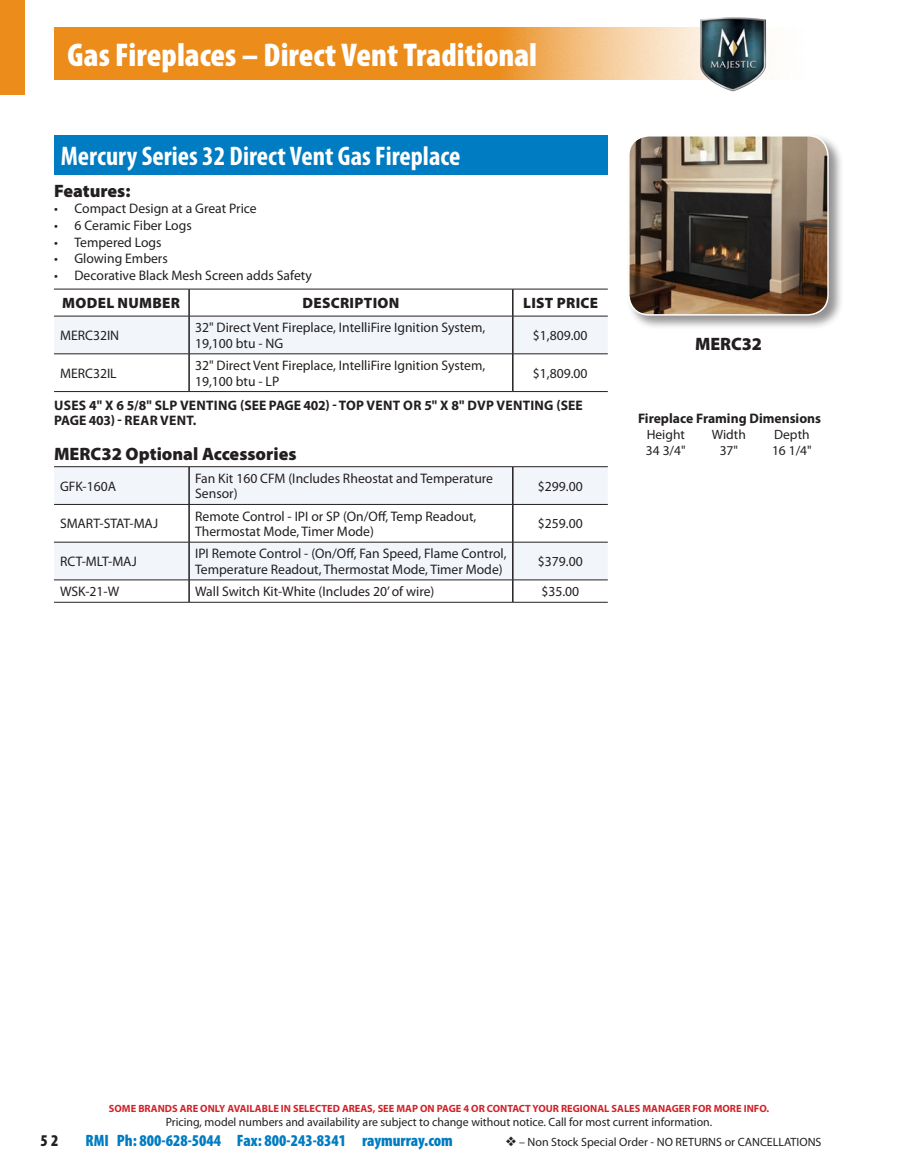
<style>
.page{position:relative;width:905px;height:1168px;background:#fff}
.page>*{position:absolute;margin:0;border:0;box-sizing:border-box;transform-origin:0 0}
.t1{font:900 condensed 33px "Myriad Pro";color:#fff}
.t2{font:700 condensed 27px "Myriad Pro";color:#fff}
.t3{font:900 18px "Myriad Pro";color:#231f20}
.t4{font:900 condensed 16.5px "Myriad Pro";color:#007cc2}
.t5{font:900 condensed 16.5px "Myriad Pro";color:#231f20}
.t6{font:900 15px "Myriad Pro";letter-spacing:.02em;color:#231f20}
.t7{font:13.8px/15.3px "Myriad Pro";color:#231f20}
.t8{font:700 13.8px/15.3px "Myriad Pro";letter-spacing:.02em;color:#231f20}
.t9{font:700 13.8px "Myriad Pro";color:#231f20}
.t10{font:13.5px "Myriad Pro";color:#231f20}
.t11{font:12px "Myriad Pro";color:#231f20}
.t12{font:700 10.5px "Myriad Pro";color:#d1232a}
</style>
<div class="page">
<div style="left:54px;top:135px;width:554px;height:39px;background:#007cc2"></div>
<div style="left:54px;top:316px;width:554px;height:38px;background:#f2f6fb"></div>
<svg style="left:54px;top:354px;width:554px;height:248px"></svg>
<hr style="left:188px;top:289px;width:2px;height:27px;background:#231f20">
<svg style="left:512px;top:290px;width:1px;height:26px"></svg>
<hr style="left:188px;top:316px;width:2px;height:38px;background:#231f20">
<hr style="left:512px;top:316px;width:1px;height:38px;background:#231f20">
<hr style="left:188px;top:354px;width:2px;height:37px;background:#231f20">
<hr style="left:512px;top:354px;width:1px;height:37px;background:#231f20">
<hr style="left:188px;top:467px;width:2px;height:37px;background:#231f20">
<hr style="left:512px;top:467px;width:1px;height:37px;background:#231f20">
<hr style="left:188px;top:505px;width:2px;height:37px;background:#231f20">
<hr style="left:512px;top:505px;width:1px;height:37px;background:#231f20">
<hr style="left:188px;top:542px;width:2px;height:38px;background:#231f20">
<hr style="left:512px;top:542px;width:1px;height:38px;background:#231f20">
<hr style="left:188px;top:580px;width:2px;height:22px;background:#231f20">
<svg style="left:512px;top:581px;width:1px;height:21px"></svg>
<hr style="left:54px;top:316px;width:135px;height:1px;background:#231f20">
<hr style="left:189px;top:316px;width:324px;height:1px;background:#231f20">
<hr style="left:513px;top:316px;width:94px;height:1px;background:#231f20">
<hr style="left:54px;top:354px;width:135px;height:1px;background:#231f20">
<hr style="left:189px;top:354px;width:324px;height:1px;background:#231f20">
<hr style="left:513px;top:354px;width:94px;height:1px;background:#231f20">
<hr style="left:54px;top:391px;width:135px;height:1px;background:#231f20">
<hr style="left:189px;top:391px;width:324px;height:1px;background:#231f20">
<hr style="left:513px;top:391px;width:94px;height:1px;background:#231f20">
<hr style="left:54px;top:466px;width:135px;height:1px;background:#231f20">
<hr style="left:189px;top:466px;width:324px;height:1px;background:#231f20">
<hr style="left:513px;top:466px;width:94px;height:1px;background:#231f20">
<hr style="left:54px;top:504px;width:135px;height:1px;background:#231f20">
<hr style="left:189px;top:504px;width:324px;height:1px;background:#231f20">
<hr style="left:513px;top:504px;width:94px;height:1px;background:#231f20">
<hr style="left:54px;top:542px;width:135px;height:1px;background:#231f20">
<hr style="left:189px;top:542px;width:324px;height:1px;background:#231f20">
<hr style="left:513px;top:542px;width:94px;height:1px;background:#231f20">
<hr style="left:54px;top:580px;width:135px;height:1px;background:#231f20">
<hr style="left:189px;top:580px;width:324px;height:1px;background:#231f20">
<hr style="left:513px;top:580px;width:94px;height:1px;background:#231f20">
<hr style="left:54px;top:602px;width:135px;height:1px;background:#231f20">
<hr style="left:189px;top:602px;width:324px;height:1px;background:#231f20">
<hr style="left:513px;top:602px;width:94px;height:1px;background:#231f20">
<hr style="left:54px;top:289px;width:135px;height:1px;background:#231f20">
<hr style="left:189px;top:289px;width:324px;height:1px;background:#231f20">
<hr style="left:513px;top:289px;width:94px;height:1px;background:#231f20">
<div style="left:626px;top:134px;width:217px;height:197px;background:#231f20;opacity:.49"></div>
<img style="left:628px;top:136px;width:200px;height:179px">
<div style="left:628px;top:135px;width:200px;height:181px;border:2px solid #fff;border-radius:20px"></div>
<svg style="left:54px;top:27px;width:727px;height:53px;background:#ed9d3e"></svg>
<img style="left:692px;top:17px;width:81px;height:75px">
<div style="left:0;top:0;width:25px;height:95px;background:#eb8c1b"></div>
<h1 class="t1" style="left:68px;top:34px;width:471px">Gas Fireplaces – Direct Vent Traditional</h1>
<h2 class="t2" style="left:61px;top:139px;width:401px">Mercury Series 32 Direct Vent Gas Fireplace</h2>
<h3 class="t3" style="left:54px;top:179px;width:78px">Features:</h3>
<p class="t7" style="left:54px;top:201px;width:204px">• Compact Design at a Great Price</p>
<p class="t7" style="left:54px;top:218px;width:139px">• 6 Ceramic Fiber Logs</p>
<p class="t7" style="left:54px;top:234px;width:109px">• Tempered Logs</p>
<p class="t7" style="left:54px;top:251px;width:115px">• Glowing Embers</p>
<p class="t7" style="left:54px;top:267px;width:259px">• Decorative Black Mesh Screen adds Safety</p>
<p class="t6" style="left:62px;top:293px;width:119px">MODEL NUMBER</p>
<p class="t6" style="left:302px;top:293px;width:98px">DESCRIPTION</p>
<p class="t6" style="left:523px;top:293px;width:77px">LIST PRICE</p>
<p class="t7" style="left:60px;top:328px;width:61px">MERC32IN</p>
<p class="t7" style="left:195px;top:320px;width:292px">32" Direct Vent Fireplace, IntelliFire Ignition System,<br>19,100 btu - NG</p>
<p class="t7" style="left:533px;top:328px;width:56px">$1,809.00</p>
<p class="t7" style="left:60px;top:365px;width:58px">MERC32IL</p>
<p class="t7" style="left:195px;top:358px;width:292px">32" Direct Vent Fireplace, IntelliFire Ignition System,<br>19,100 btu - LP</p>
<p class="t7" style="left:533px;top:365px;width:56px">$1,809.00</p>
<p class="t8" style="left:54px;top:397px;width:530px">USES 4" X 6 5/8" SLP VENTING (SEE PAGE 402) - TOP VENT OR 5" X 8" DVP VENTING (SEE<br>PAGE 403) - REAR VENT.</p>
<h3 class="t3" style="left:54px;top:442px;width:244px">MERC32 Optional Accessories</h3>
<p class="t7" style="left:60px;top:478px;width:58px">GFK-160A</p>
<p class="t7" style="left:195px;top:470px;width:299px">Fan Kit 160 CFM (Includes Rheostat and Temperature<br>Sensor)</p>
<p class="t7" style="left:538px;top:478px;width:46px">$299.00</p>
<p class="t7" style="left:60px;top:516px;width:100px">SMART-STAT-MAJ</p>
<p class="t7" style="left:195px;top:508px;width:283px">Remote Control - IPI or SP (On/Off, Temp Readout,<br>Thermostat Mode, Timer Mode)</p>
<p class="t7" style="left:538px;top:516px;width:46px">$259.00</p>
<p class="t7" style="left:60px;top:554px;width:78px">RCT-MLT-MAJ</p>
<p class="t7" style="left:195px;top:546px;width:313px">IPI Remote Control - (On/Off, Fan Speed, Flame Control,<br>Temperature Readout, Thermostat Mode, Timer Mode)</p>
<p class="t7" style="left:538px;top:554px;width:46px">$379.00</p>
<p class="t7" style="left:60px;top:584px;width:61px">WSK-21-W</p>
<p class="t7" style="left:195px;top:584px;width:241px">Wall Switch Kit-White (Includes 20’ of wire)</p>
<p class="t7" style="left:541px;top:584px;width:39px">$35.00</p>
<h3 class="t3" style="left:695px;top:332px;width:69px">MERC32</h3>
<p class="t9" style="left:638px;top:409px;width:185px">Fireplace Framing Dimensions</p>
<p class="t10" style="left:646px;top:426px;width:40px">Height</p>
<p class="t10" style="left:711px;top:426px;width:35px">Width</p>
<p class="t10" style="left:774px;top:426px;width:37px">Depth</p>
<p class="t10" style="left:646px;top:442px;width:41px">34 3/4"</p>
<p class="t10" style="left:719px;top:442px;width:20px">37"</p>
<p class="t10" style="left:772px;top:442px;width:41px">16 1/4"</p>
<p class="t12" style="left:109px;top:1102px;width:661px">SOME BRANDS ARE ONLY AVAILABLE IN SELECTED AREAS, SEE MAP ON PAGE 4 OR CONTACT YOUR REGIONAL SALES MANAGER FOR MORE INFO.</p>
<p class="t11" style="left:166px;top:1115px;width:548px">Pricing, model numbers and availability are subject to change without notice. Call for most current information.</p>
<p class="t5" style="left:40px;top:1130px;width:19px">52</p>
<p class="t4" style="left:86px;top:1130px;width:369px">RMI Ph: 800-628-5044 Fax: 800-243-8341 raymurray.com</p>
<p class="t11" style="left:505px;top:1134px;width:317px">❖ – Non Stock Special Order - NO RETURNS or CANCELLATIONS</p>
</div>
